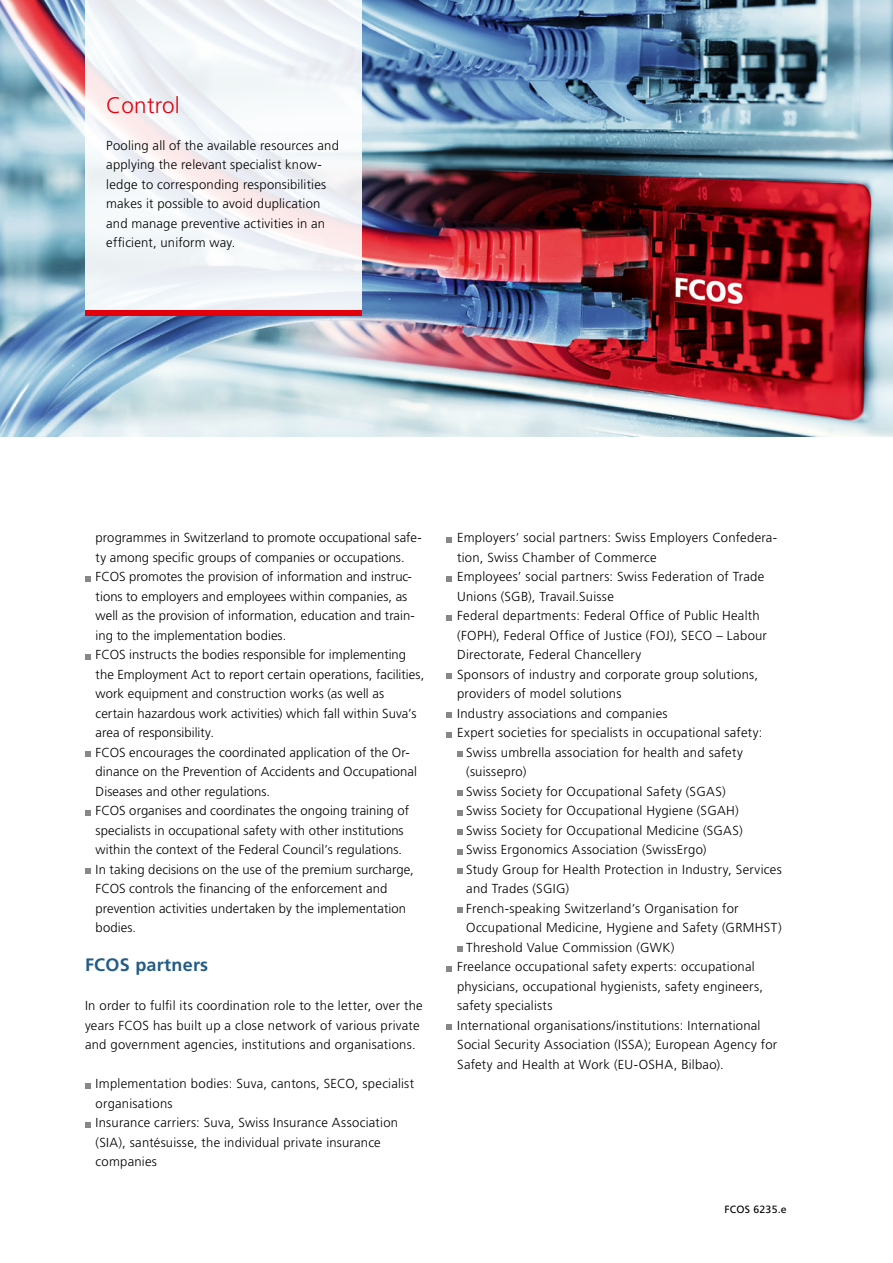
<style>
.page{position:relative;width:893px;height:1263px;background:#fff}
.page>*{position:absolute;margin:0;border:0;box-sizing:border-box;transform-origin:0 0}
.t1{font:300 22.5px "Frutiger LT Std";letter-spacing:.01em;color:#e3000b}
.t2{font:700 18px "Frutiger LT Std";letter-spacing:.015em;color:#235c86}
.t3{font:300 13.05px/19.5px "Frutiger LT Std";letter-spacing:.015em;color:#000}
.t4{font:10.5px "Frutiger LT Std";letter-spacing:.02em;color:#000}
</style>
<div class="page">
<img style="left:0;top:0;width:893px;height:436px">
<div style="left:85px;top:0;width:276px;height:316px;background:linear-gradient(to right,#f2f2f5,#f2f2f5)"></div>
<div style="left:85px;top:311px;width:276px;height:5px;background:#e3000b"></div>
<svg style="left:85px;top:576px;width:5px;height:5px"></svg>
<svg style="left:85px;top:654px;width:5px;height:5px"></svg>
<svg style="left:85px;top:752px;width:5px;height:5px"></svg>
<svg style="left:85px;top:810px;width:5px;height:5px"></svg>
<svg style="left:85px;top:869px;width:5px;height:5px"></svg>
<svg style="left:85px;top:1083px;width:5px;height:5px"></svg>
<svg style="left:85px;top:1122px;width:5px;height:5px"></svg>
<svg style="left:446px;top:537px;width:6px;height:5px"></svg>
<svg style="left:446px;top:576px;width:6px;height:5px"></svg>
<svg style="left:446px;top:615px;width:6px;height:5px"></svg>
<svg style="left:446px;top:674px;width:6px;height:5px"></svg>
<svg style="left:446px;top:713px;width:6px;height:5px"></svg>
<svg style="left:446px;top:732px;width:6px;height:5px"></svg>
<svg style="left:457px;top:752px;width:5px;height:5px"></svg>
<svg style="left:457px;top:791px;width:5px;height:5px"></svg>
<svg style="left:457px;top:810px;width:5px;height:5px"></svg>
<svg style="left:457px;top:830px;width:5px;height:5px"></svg>
<svg style="left:457px;top:849px;width:5px;height:5px"></svg>
<svg style="left:457px;top:869px;width:5px;height:5px"></svg>
<svg style="left:457px;top:908px;width:5px;height:5px"></svg>
<svg style="left:457px;top:947px;width:5px;height:5px"></svg>
<svg style="left:446px;top:966px;width:6px;height:5px"></svg>
<svg style="left:446px;top:1025px;width:6px;height:5px"></svg>
<h1 class="t1" style="left:106px;top:92px;width:75px">Control</h1>
<p class="t3" style="left:106px;top:136px;width:234px">Pooling all of the available resources and applying the relevant specialist know&shy;ledge to corresponding responsibilities makes it possible to avoid duplication and manage preventive activities in an efficient, uniform way.</p>
<p class="t3" style="left:96px;top:528px;width:330px">programmes in Switzerland to promote occupational safe&shy;ty among specific groups of companies or occupations.<br>FCOS promotes the provision of information and instruc&shy;tions to employers and employees within companies, as well as the provision of information, education and train&shy;ing to the implementation bodies.<br>FCOS instructs the bodies responsible for implementing the Employment Act to report certain operations, facilities, work equipment and construction works (as well as certain hazardous work activities) which fall within Suva’s area of responsibility.<br>FCOS encourages the coordinated application of the Or&shy;dinance on the Prevention of Accidents and Occupational Diseases and other regulations.<br>FCOS organises and coordinates the ongoing training of specialists in occupational safety with other institutions within the context of the Federal Council’s regulations.<br>In taking decisions on the use of the premium surcharge, FCOS controls the financing of the enforcement and prevention activities undertaken by the implementation bodies.</p>
<h2 class="t2" style="left:85px;top:955px;width:125px">FCOS partners</h2>
<p class="t3" style="left:85px;top:996px;width:339px">In order to fulfil its coordination role to the letter, over the years FCOS has built up a close network of various private and government agencies, institutions and organisations.</p>
<p class="t3" style="left:96px;top:1074px;width:320px">Implementation bodies: Suva, cantons, SECO, specialist organisations<br>Insurance carriers: Suva, Swiss Insurance Association (SIA), santésuisse, the individual private insurance companies</p>
<p class="t3" style="left:457px;top:528px;width:322px">Employers’ social partners: Swiss Employers Confedera-</p>
<p class="t3" style="left:457px;top:548px;width:201px">tion, Swiss Chamber of Commerce</p>
<p class="t3" style="left:457px;top:567px;width:309px">Employees’ social partners: Swiss Federation of Trade</p>
<p class="t3" style="left:457px;top:587px;width:158px">Unions (SGB), Travail.Suisse</p>
<p class="t3" style="left:457px;top:606px;width:304px">Federal departments: Federal Office of Public Health</p>
<p class="t3" style="left:457px;top:626px;width:311px">(FOPH), Federal Office of Justice (FOJ), SECO – Labour</p>
<p class="t3" style="left:457px;top:645px;width:186px">Directorate, Federal Chancellery</p>
<p class="t3" style="left:457px;top:665px;width:302px">Sponsors of industry and corporate group solutions,</p>
<p class="t3" style="left:457px;top:684px;width:166px">providers of model solutions</p>
<p class="t3" style="left:457px;top:704px;width:212px">Industry associations and companies</p>
<p class="t3" style="left:457px;top:723px;width:307px">Expert societies for specialists in occupational safety:</p>
<p class="t3" style="left:466px;top:743px;width:278px">Swiss umbrella association for health and safety</p>
<p class="t3" style="left:466px;top:762px;width:62px">(suissepro)</p>
<p class="t3" style="left:466px;top:782px;width:261px">Swiss Society for Occupational Safety (SGAS)</p>
<p class="t3" style="left:466px;top:801px;width:274px">Swiss Society for Occupational Hygiene (SGAH)</p>
<p class="t3" style="left:466px;top:821px;width:278px">Swiss Society for Occupational Medicine (SGAS)</p>
<p class="t3" style="left:466px;top:840px;width:242px">Swiss Ergonomics Association (SwissErgo)</p>
<p class="t3" style="left:466px;top:860px;width:317px">Study Group for Health Protection in Industry, Services</p>
<p class="t3" style="left:466px;top:879px;width:104px">and Trades (SGIG)</p>
<p class="t3" style="left:466px;top:899px;width:274px">French-speaking Switzerland’s Organisation for</p>
<p class="t3" style="left:466px;top:918px;width:317px">Occupational Medicine, Hygiene and Safety (GRMHST)</p>
<p class="t3" style="left:466px;top:938px;width:210px">Threshold Value Commission (GWK)</p>
<p class="t3" style="left:457px;top:957px;width:299px">Freelance occupational safety experts: occupational</p>
<p class="t3" style="left:457px;top:977px;width:307px">physicians, occupational hygienists, safety engineers,</p>
<p class="t3" style="left:457px;top:996px;width:97px">safety specialists</p>
<p class="t3" style="left:457px;top:1016px;width:305px">International organisations/institutions: International</p>
<p class="t3" style="left:457px;top:1035px;width:322px">Social Security Association (ISSA); European Agency for</p>
<p class="t3" style="left:457px;top:1055px;width:268px">Safety and Health at Work (EU-OSHA, Bilbao).</p>
<p class="t4" style="left:724px;top:1203px;width:64px">FCOS 6235.e</p>
</div>
